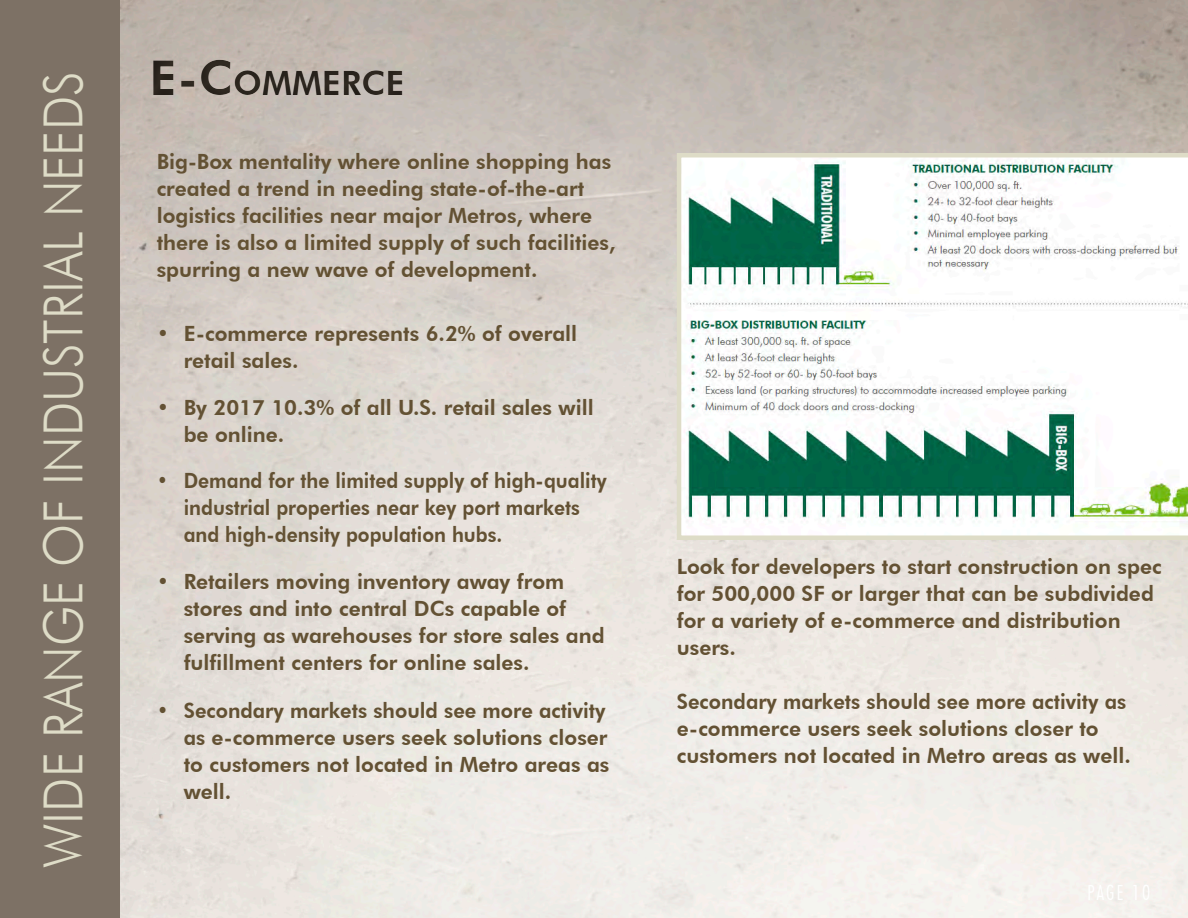
<style>
.page{position:relative;width:1188px;height:918px;background:#fff}
.page>*{position:absolute;margin:0;border:0;box-sizing:border-box;transform-origin:0 0}
.t1{font:300 54px "Futura BT";color:#dedcc7;scale:.91 1}
.t2{font:800 33.6px "Futura BT";color:#312a22}
.t3{font:800 21px/27px "Futura BT";color:#635133}
.t4{font:800 21px/27px "Futura BT";color:#635133;scale:.96 1}
.t5{font:800 21px/27px "Futura BT";color:#635133;scale:.92 1}
.s1{font-size:48px}
</style>
<div class="page">
<img style="left:119px;top:0;width:1069px;height:918px">
<svg style="left:677px;top:153px;width:511px;height:387px"></svg>
<div style="left:142px;top:48px;width:275px;height:67px;background:#231f20;opacity:.5"></div>
<div style="left:0;top:0;width:119px;height:918px;background:#7d7165"></div>
<p class="t1" style="left:31px;top:868px;width:876px;rotate:-90deg">WIDE RANGE OF INDUSTRIAL NEEDS</p>
<h2 class="t2" style="left:150px;top:63px;width:233px"><span class="s1">E-C</span>OMMERCE</h2>
<p class="t3" style="left:157px;top:148px;width:460px">Big-Box mentality where online shopping has created a trend in needing state-of-the-art logistics facilities near major Metros, where there is also a limited supply of such facilities, spurring a new wave of development.</p>
<p class="t3" style="left:184px;top:320px;width:395px;text-indent:-27px">• E-commerce represents 6.2% of overall retail sales.</p>
<p class="t3" style="left:184px;top:394px;width:412px;text-indent:-27px">• By 2017 10.3% of all U.S. retail sales will be online.</p>
<p class="t5" style="left:184px;top:467px;width:461px;text-indent:-27px">• Demand for the limited supply of high-quality industrial properties near key port markets and high-density population hubs.</p>
<p class="t3" style="left:184px;top:568px;width:422px;text-indent:-27px">• Retailers moving inventory away from stores and into central DCs capable of serving as warehouses for store sales and fulfillment centers for online sales.</p>
<p class="t4" style="left:184px;top:697px;width:445px;text-indent:-27px">• Secondary markets should see more activity as e-commerce users seek solutions closer to customers not located in Metro areas as well.</p>
<p class="t3" style="left:677px;top:553px;width:486px">Look for developers to start construction on spec for 500,000 SF or larger that can be subdivided for a variety of e-commerce and distribution users.</p>
<p class="t4" style="left:677px;top:688px;width:475px">Secondary markets should see more activity as e-commerce users seek solutions closer to customers not located in Metro areas as well.</p>
</div>
